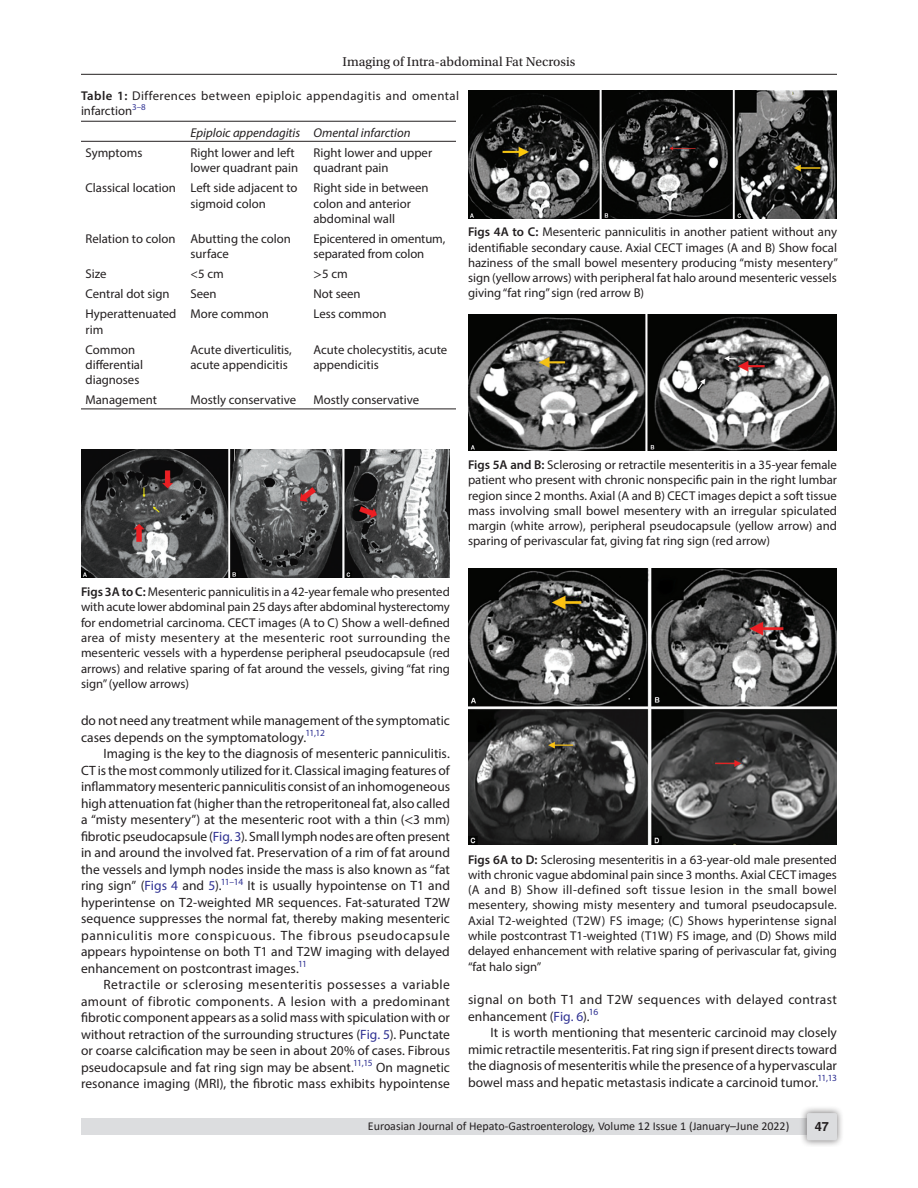
<style>
.page{position:relative;width:918px;height:1188px;background:#fff}
.page>*{position:absolute;margin:0;border:0;box-sizing:border-box;transform-origin:0 0}
.Para-Indent{font:13.5px/16.5px "Myriad Pro";letter-spacing:.005em;color:#231f20;text-align:justify}
.Para-Indent-2{font:13.5px/16.5px "Myriad Pro";letter-spacing:.025em;color:#231f20}
.t1{font:13.5px "Utopia Std";color:#231f20}
.FigCaption{font:12.75px/15.3px "Myriad Pro";color:#231f20;text-align:justify}
.TableBody{font:12.75px/15.3px "Myriad Pro";color:#231f20}
.TableCaption{font:12.75px/15.3px "Myriad Pro";letter-spacing:.035em;color:#231f20}
.TableHeader{font:italic 12.75px "Myriad Pro";color:#231f20}
.t2{font:700 12.75px "Helvetica LT Std";color:#231f20}
.t3{font:12px "Calibri";color:#231f20}
.s1{font-weight:600}
.s2{font-family:"STIX General"}
.s3{color:#2e3092}
</style>
<div class="page">
<hr style="left:81px;top:74px;width:756px;height:1px;background:#231f20">
<div style="left:81px;top:1119px;width:756px;height:16px;background:#dcdddf"></div>
<div style="left:800px;top:1106px;width:44px;height:41px;background:#231f20;opacity:.61"></div>
<div style="left:807px;top:1113px;width:30px;height:27px;background:#dcdddf;border-radius:2px"></div>
<hr style="left:81px;top:121px;width:105px;height:1px;background:#231f20">
<hr style="left:186px;top:121px;width:123px;height:1px;background:#231f20">
<hr style="left:309px;top:121px;width:147px;height:1px;background:#231f20">
<hr style="left:81px;top:141px;width:105px;height:1px;background:#231f20">
<hr style="left:186px;top:141px;width:123px;height:1px;background:#231f20">
<hr style="left:309px;top:141px;width:147px;height:1px;background:#231f20">
<hr style="left:81px;top:409px;width:105px;height:1px;background:#231f20">
<hr style="left:186px;top:409px;width:123px;height:1px;background:#231f20">
<hr style="left:309px;top:409px;width:147px;height:1px;background:#231f20">
<img style="left:81px;top:450px;width:369px;height:128px">
<img style="left:468px;top:90px;width:369px;height:128px">
<img style="left:468px;top:315px;width:369px;height:135px">
<img style="left:468px;top:569px;width:369px;height:276px">
<p class="t1" style="left:343px;top:55px;width:234px">Imaging of Intra-abdominal Fat Necrosis</p>
<p class="TableCaption" style="left:81px;top:87px;width:380px"><span class="s1">Table 1:</span> Differences between epiploic appendagitis and omental infarction<sup>3–8</sup></p>
<p class="TableHeader" style="left:190px;top:125px;width:111px">Epiploic appendagitis</p>
<p class="TableHeader" style="left:314px;top:125px;width:99px">Omental infarction</p>
<p class="TableBody" style="left:86px;top:145px;width:58px">Symptoms</p>
<p class="TableBody" style="left:190px;top:145px;width:109px">Right lower and left lower quadrant pain</p>
<p class="TableBody" style="left:314px;top:145px;width:120px">Right lower and upper quadrant pain</p>
<p class="TableBody" style="left:86px;top:180px;width:92px">Classical location</p>
<p class="TableBody" style="left:190px;top:180px;width:109px">Left side adjacent to sigmoid colon</p>
<p class="TableBody" style="left:314px;top:180px;width:117px">Right side in between colon and anterior abdominal wall</p>
<p class="TableBody" style="left:86px;top:231px;width:91px">Relation to colon</p>
<p class="TableBody" style="left:190px;top:231px;width:102px">Abutting the colon surface</p>
<p class="TableBody" style="left:314px;top:231px;width:133px">Epicentered in omentum, separated from colon</p>
<p class="TableBody" style="left:86px;top:266px;width:23px">Size</p>
<p class="TableBody" style="left:190px;top:266px;width:35px">&lt;5 cm</p>
<p class="TableBody" style="left:314px;top:266px;width:36px"><span class="s2">&gt;</span>5 cm</p>
<p class="TableBody" style="left:86px;top:286px;width:86px">Central dot sign</p>
<p class="TableBody" style="left:190px;top:286px;width:28px">Seen</p>
<p class="TableBody" style="left:314px;top:286px;width:49px">Not seen</p>
<p class="TableBody" style="left:86px;top:306px;width:92px">Hyperattenuated rim</p>
<p class="TableBody" style="left:190px;top:306px;width:80px">More common</p>
<p class="TableBody" style="left:314px;top:306px;width:75px">Less common</p>
<p class="TableBody" style="left:86px;top:342px;width:59px">Common differential diagnoses</p>
<p class="TableBody" style="left:190px;top:342px;width:103px">Acute diverticulitis, acute appendicitis</p>
<p class="TableBody" style="left:314px;top:342px;width:135px">Acute cholecystitis, acute appendicitis</p>
<p class="TableBody" style="left:86px;top:392px;width:73px">Management</p>
<p class="TableBody" style="left:190px;top:392px;width:107px">Mostly conservative</p>
<p class="TableBody" style="left:314px;top:392px;width:107px">Mostly conservative</p>
<p class="FigCaption" style="left:468px;top:224px;width:372px"><span class="s1">Figs 4A to C:</span> Mesenteric panniculitis in another patient without any identifiable secondary cause. Axial CECT images (A and B) Show focal haziness of the small bowel mesentery producing “misty mesentery” sign (yellow arrows) with peripheral fat halo around mesenteric vessels giving “fat ring” sign (red arrow B)</p>
<p class="FigCaption" style="left:81px;top:584px;width:371px"><span class="s1">Figs 3A to C:</span> Mesenteric panniculitis in a 42-year female who presented with acute lower abdominal pain 25 days after abdominal hysterectomy for endometrial carcinoma. CECT images (A to C) Show a well-defined area of misty mesentery at the mesenteric root surrounding the mesenteric vessels with a hyperdense peripheral pseudocapsule (red arrows) and relative sparing of fat around the vessels, giving “fat ring sign” (yellow arrows)</p>
<p class="Para-Indent" style="left:81px;top:712px;width:370px">do not need any treatment while management of the symptomatic cases depends on the symptomatology.<sup>11,12</sup></p>
<p class="Para-Indent" style="left:81px;top:745px;width:371px;text-indent:22px">Imaging is the key to the diagnosis of mesenteric panniculitis.<br>CT is the most commonly utilized for it. Classical imaging features of inflammatory mesenteric panniculitis consist of an inhomogeneous high attenuation fat (higher than the retroperitoneal fat, also called a “misty mesentery”) at the mesenteric root with a thin (<span class="s2">&lt;</span>3 mm) fibrotic pseudocapsule (<span class="s3">Fig. 3</span>). Small lymph nodes are often present in and around the involved fat. Preservation of a rim of fat around the vessels and lymph nodes inside the mass is also known as “fat ring sign” (<span class="s3">Figs 4</span> and <span class="s3">5</span>).<sup>11–14</sup> It is usually hypointense on T1 and hyperintense on T2-weighted MR sequences. Fat-saturated T2W sequence suppresses the normal fat, thereby making mesenteric panniculitis more conspicuous. The fibrous pseudocapsule appears hypointense on both T1 and T2W imaging with delayed enhancement on postcontrast images.<sup>11</sup></p>
<p class="Para-Indent" style="left:81px;top:976px;width:371px;text-indent:22px">Retractile or sclerosing mesenteritis possesses a variable amount of fibrotic components. A lesion with a predominant fibrotic component appears as a solid mass with spiculation with or without retraction of the surrounding structures (<span class="s3">Fig. 5</span>). Punctate or coarse calcification may be seen in about 20% of cases. Fibrous pseudocapsule and fat ring sign may be absent.<sup>11,15</sup> On magnetic resonance imaging (MRI), the fibrotic mass exhibits hypointense</p>
<p class="FigCaption" style="left:468px;top:457px;width:371px"><span class="s1">Figs 5A and B:</span> Sclerosing or retractile mesenteritis in a 35-year female patient who present with chronic nonspecific pain in the right lumbar region since 2 months. Axial (A and B) CECT images depict a soft tissue mass involving small bowel mesentery with an irregular spiculated margin (white arrow), peripheral pseudocapsule (yellow arrow) and sparing of perivascular fat, giving fat ring sign (red arrow)</p>
<p class="FigCaption" style="left:468px;top:851px;width:371px"><span class="s1">Figs 6A to D:</span> Sclerosing mesenteritis in a 63-year-old male presented with chronic vague abdominal pain since 3 months. Axial CECT images (A and B) Show ill-defined soft tissue lesion in the small bowel mesentery, showing misty mesentery and tumoral pseudocapsule.<br>Axial T2-weighted (T2W) FS image; (C) Shows hyperintense signal while postcontrast T1-weighted (T1W) FS image, and (D) Shows mild delayed enhancement with relative sparing of perivascular fat, giving “fat halo sign”</p>
<p class="Para-Indent-2" style="left:468px;top:991px;width:370px">signal on both T1 and T2W sequences with delayed contrast enhancement (<span class="s3">Fig. 6</span>).<sup>16</sup></p>
<p class="Para-Indent" style="left:468px;top:1024px;width:371px;text-indent:22px">It is worth mentioning that mesenteric carcinoid may closely mimic retractile mesenteritis. Fat ring sign if present directs toward the diagnosis of mesenteritis while the presence of a hypervascular bowel mass and hepatic metastasis indicate a carcinoid tumor.<sup>11,13</sup></p>
<p class="t3" style="left:368px;top:1117px;width:423px">Euroasian Journal of Hepato-Gastroenterology, Volume 12 Issue 1 (January–June 2022)</p>
<p class="t2" style="left:815px;top:1119px;width:16px">47</p>
</div>
